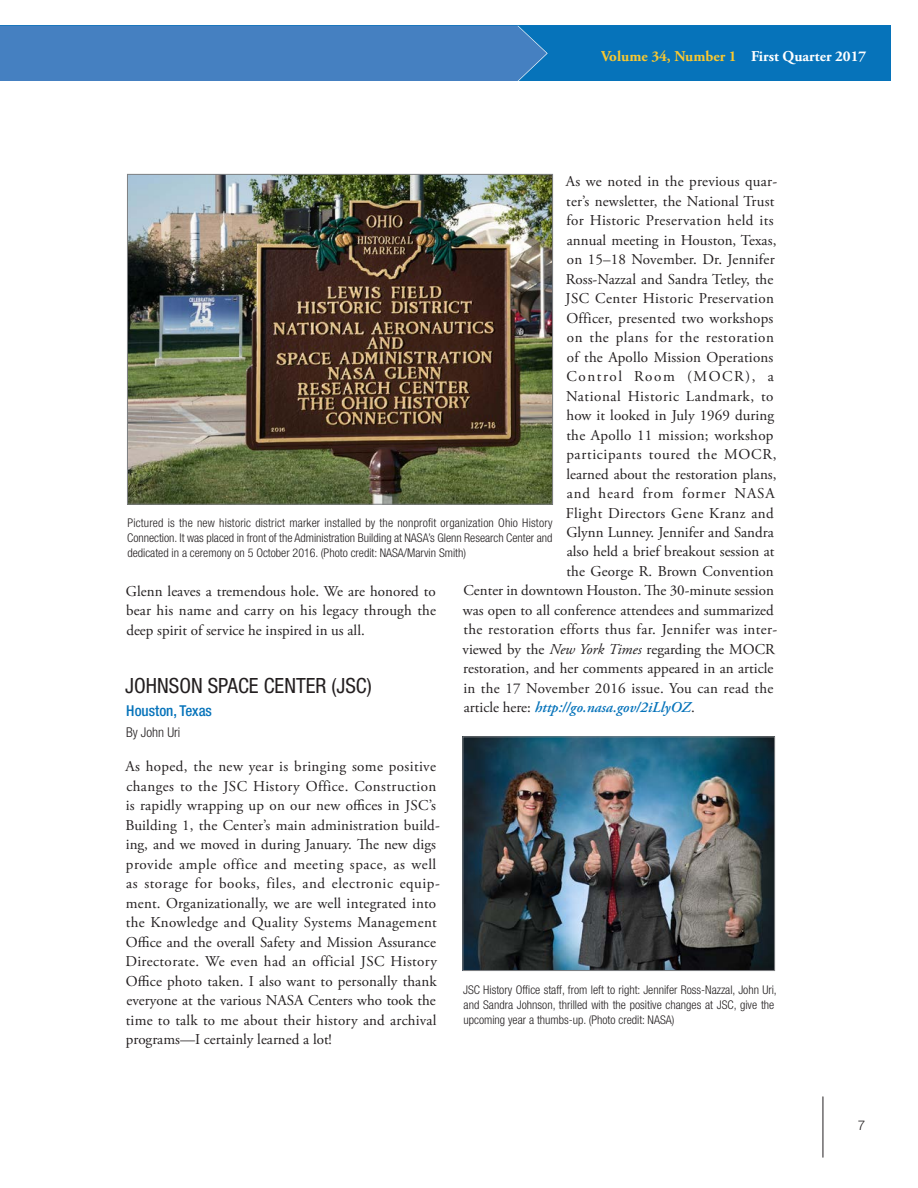
<style>
.page{position:relative;width:918px;height:1188px;background:#fff}
.page>*{position:absolute;margin:0;border:0;box-sizing:border-box;transform-origin:0 0}
.t1{font:condensed 21px "Helvetica Neue LT Std";color:#231f20}
.Body{font:15px/19.5px "Adobe Garamond Pro";letter-spacing:.015em;color:#231f20;text-align:justify}
.Body-2{font:15px "Adobe Garamond Pro";letter-spacing:.04em;color:#231f20}
.Body-3{font:italic 600 15px "Adobe Garamond Pro";color:#0673ba}
.t2{font:700 15px "Adobe Garamond Pro";color:#fac82f}
.Body-4{font:15px "Adobe Garamond Pro";letter-spacing:.045em;color:#231f20}
.Body-5{font:15px "Adobe Garamond Pro";letter-spacing:.06em;color:#231f20}
.Body-6{font:15px "Adobe Garamond Pro";letter-spacing:.105em;color:#231f20}
.H3_-_under_Heading{font:500 condensed 15px "Helvetica Neue LT Std";color:#0673ba}
.Credits{font:300 condensed 13.5px "Helvetica Neue LT Std";color:#231f20}
.t3{font:300 13.5px "Helvetica Neue LT Std";color:#231f20}
.t4{font:300 condensed 12px/15px "Helvetica Neue LT Std";color:#231f20;text-align:justify}
.s1{color:#fff}
.s2{font-style:italic}
.s3{font-weight:400;font-style:normal;color:#231f20}
</style>
<div class="page">
<div style="left:0;top:26px;width:891px;height:55px;background:#0673ba"></div>
<hr style="left:823px;top:1097px;width:1px;height:60px;background:#231f20">
<div style="left:0;top:26px;width:548px;height:55px;background:#4580c1"></div>
<img style="left:129px;top:176px;width:422px;height:327px">
<div style="left:127px;top:174px;width:426px;height:331px;border:1px solid #7e8083"></div>
<img style="left:465px;top:739px;width:308px;height:230px">
<div style="left:463px;top:737px;width:312px;height:234px;border:1px solid #7e8083"></div>
<p class="t2" style="left:601px;top:47px;width:267px">Volume 34, Number 1 <span class="s1">First Quarter 2017</span></p>
<p class="Body" style="left:566px;top:172px;width:213px">As we noted in the previous quar-</p>
<p class="Body" style="left:566px;top:192px;width:209px">ter’s newsletter, the National Trust</p>
<p class="Body" style="left:566px;top:211px;width:209px">for Historic Preservation held its</p>
<p class="Body" style="left:567px;top:231px;width:211px">annual meeting in Houston, Texas,</p>
<p class="Body" style="left:567px;top:250px;width:209px">on 15–18 November. Dr. Jennifer</p>
<p class="Body" style="left:566px;top:270px;width:209px">Ross-Nazzal and Sandra Tetley, the</p>
<p class="Body" style="left:566px;top:289px;width:210px">JSC Center Historic Preservation</p>
<p class="Body" style="left:566px;top:309px;width:209px">Officer, presented two workshops</p>
<p class="Body-2" style="left:567px;top:328px;width:209px">on the plans for the restoration</p>
<p class="Body" style="left:567px;top:348px;width:208px">of the Apollo Mission Operations</p>
<p class="Body-6" style="left:566px;top:367px;width:209px">Control Room (MOCR), a</p>
<p class="Body-2" style="left:566px;top:387px;width:209px">National Historic Landmark, to</p>
<p class="Body" style="left:567px;top:406px;width:209px">how it looked in July 1969 during</p>
<p class="Body" style="left:566px;top:426px;width:209px">the Apollo 11 mission; workshop</p>
<p class="Body-4" style="left:566px;top:445px;width:212px">participants toured the MOCR,</p>
<p class="Body" style="left:567px;top:465px;width:211px">learned about the restoration plans,</p>
<p class="Body-5" style="left:567px;top:484px;width:210px">and heard from former NASA</p>
<p class="Body" style="left:566px;top:504px;width:209px">Flight Directors Gene Kranz and</p>
<p class="Body" style="left:566px;top:523px;width:209px">Glynn Lunney. Jennifer and Sandra</p>
<p class="Body" style="left:567px;top:543px;width:209px">also held a brief breakout session at</p>
<p class="Body" style="left:566px;top:562px;width:209px">the George R. Brown Convention</p>
<p class="Body" style="left:464px;top:582px;width:312px">Center in downtown Houston. The 30-minute session</p>
<p class="Body" style="left:463px;top:601px;width:313px">was open to all conference attendees and summarized</p>
<p class="Body" style="left:463px;top:621px;width:315px">the restoration efforts thus far. Jennifer was inter-</p>
<p class="Body" style="left:463px;top:640px;width:314px">viewed by the <span class="s2">New York Times</span> regarding the MOCR</p>
<p class="Body" style="left:463px;top:660px;width:312px">restoration, and her comments appeared in an article</p>
<p class="Body" style="left:463px;top:679px;width:312px">in the 17 November 2016 issue. You can read the</p>
<p class="Body-3" style="left:464px;top:699px;width:232px"><span class="s3">article here:</span> http://go.nasa.gov/2iLlyOZ<span class="s3">.</span></p>
<p class="t4" style="left:127px;top:515px;width:427px">Pictured is the new historic district marker installed by the nonprofit organization Ohio History Connection. It was placed in front of the Administration Building at NASA’s Glenn Research Center and dedicated in a ceremony on 5 October 2016. (Photo credit: NASA/Marvin Smith)</p>
<p class="Body" style="left:126px;top:582px;width:312px">Glenn leaves a tremendous hole. We are honored to bear his name and carry on his legacy through the deep spirit of service he inspired in us all.</p>
<h2 class="t1" style="left:125px;top:673px;width:248px">JOHNSON SPACE CENTER (JSC)</h2>
<h3 class="H3_-_under_Heading" style="left:126px;top:701px;width:87px">Houston, Texas</h3>
<p class="Credits" style="left:126px;top:724px;width:56px">By John Uri</p>
<p class="Body" style="left:125px;top:757px;width:316px;text-align:left">As hoped, the new year is bringing some positive changes to the JSC History Office. Construction is rapidly wrapping up on our new offices in JSC’s Building 1, the Center’s main administration build&shy;ing, and we moved in during January. The new digs provide ample office and meeting space, as well as storage for books, files, and electronic equip&shy;ment. Organizationally, we are well integrated into the Knowledge and Quality Systems Management Office and the overall Safety and Mission Assurance Directorate. We even had an official JSC History Office photo taken. I also want to personally thank everyone at the various NASA Centers who took the time to talk to me about their history and archival programs—I certainly learned a lot!</p>
<p class="t4" style="left:463px;top:982px;width:315px;text-align:left">JSC History Office staff, from left to right: Jennifer Ross-Nazzal, John Uri, and Sandra Johnson, thrilled with the positive changes at JSC, give the upcoming year a thumbs-up. (Photo credit: NASA)</p>
<p class="t3" style="left:858px;top:1117px;width:9px">7</p>
</div>
